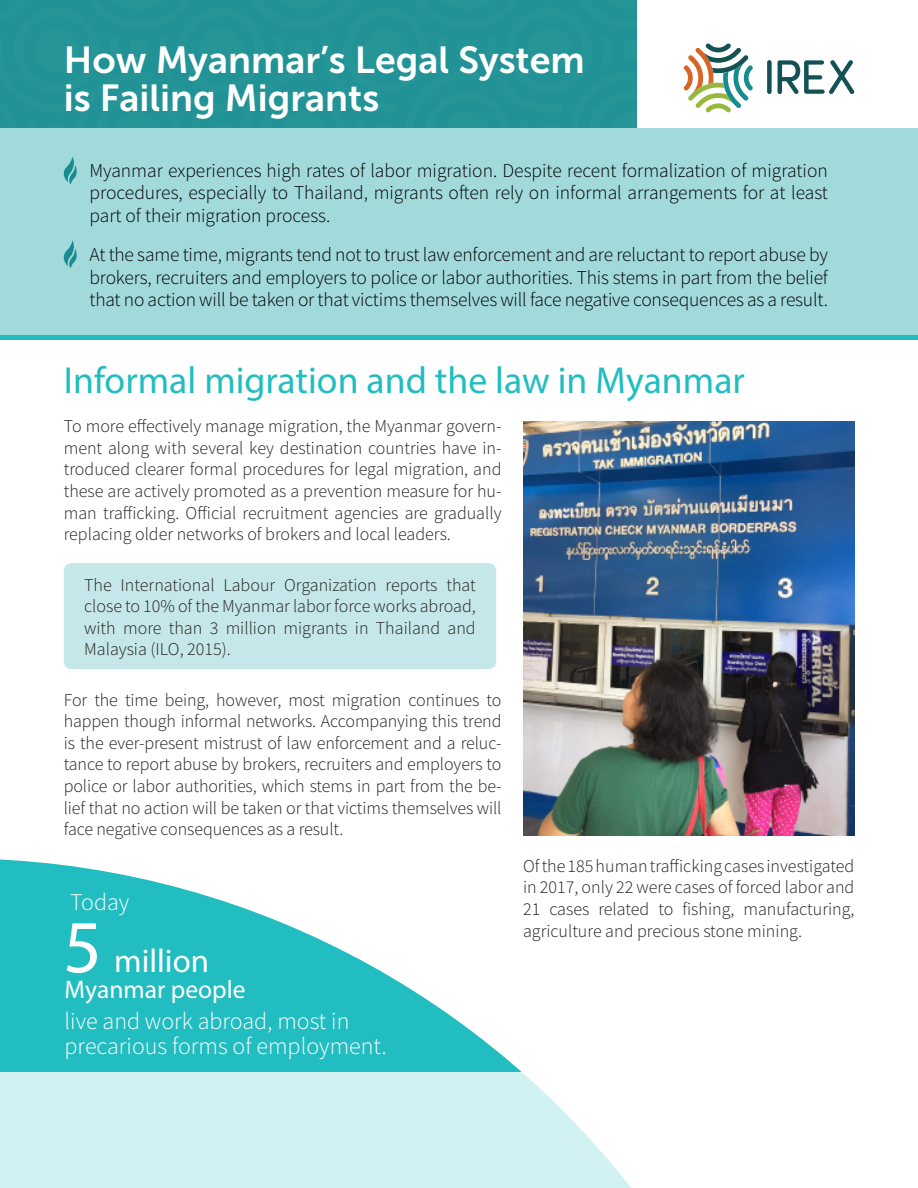
<style>
.page{position:relative;width:918px;height:1188px;background:#fff}
.page>*{position:absolute;margin:0;border:0;box-sizing:border-box;transform-origin:0 0}
.t1{font:75.15px "Myriad Pro";color:#fff}
.t2{font:37.65px "Myriad Pro";color:#21bdc1}
.t3{font:37.5px "Museo Sans 700";color:#fff}
.t4{font:33px "Myriad Pro";color:#fff}
.t5{font:25.5px "Myriad Pro";color:#fff}
.t6{font:300 24px/25.5px "Source Sans Pro";color:#fff}
.t7{font:300 19.5px/22.5px "Source Sans Pro";letter-spacing:-.01em;color:#000;text-align:justify}
.t8{font:300 18px/21.6px "Source Sans Pro";color:#231f20;text-align:justify}
</style>
<div class="page">
<div style="left:0;top:0;width:637px;height:128px;background:#219296"></div>
<div style="left:0;top:128px;width:918px;height:207px;background:#a2dadc"></div>
<hr style="left:0;top:335px;width:918px;height:4px;background:#21bdc1">
<svg style="left:0;top:859px;width:522px;height:213px;fill:#21bdc1"></svg>
<div style="left:64px;top:563px;width:432px;height:106px;background:#c5e7e9;border-radius:9px"></div>
<svg style="left:0;top:1072px;width:631px;height:116px;background:#d5f2f3"></svg>
<svg style="left:64px;top:156px;width:13px;height:28px"></svg>
<svg style="left:64px;top:240px;width:13px;height:28px"></svg>
<div style="left:767px;top:60px;width:5px;height:34px;background:#145153;border-radius:2px"></div>
<svg style="left:778px;top:60px;width:77px;height:34px"></svg>
<svg style="left:684px;top:43px;width:69px;height:70px"></svg>
<img style="left:523px;top:422px;width:331px;height:413px">
<p class="t3" style="left:64px;top:39px;width:522px">How Myanmar’s Legal System</p>
<p class="t3" style="left:64px;top:77px;width:317px">is Failing Migrants</p>
<p class="t7" style="left:90px;top:159px;width:740px">Myanmar experiences high rates of labor migration. Despite recent formalization of migration procedures, especially to Thailand, migrants often rely on informal arrangements for at least part of their migration process.</p>
<p class="t7" style="left:90px;top:244px;width:740px">At the same time, migrants tend not to trust law enforcement and are reluctant to report abuse by brokers, recruiters and employers to police or labor authorities. This stems in part from the belief that no action will be taken or that victims themselves will face negative consequences as a result.</p>
<p class="t2" style="left:64px;top:357px;width:683px">Informal migration and the law in Myanmar</p>
<p class="t8" style="left:64px;top:415px;width:439px">To more effectively manage migration, the Myanmar govern&shy;ment along with several key destination countries have in&shy;troduced clearer formal procedures for legal migration, and these are actively promoted as a prevention measure for hu&shy;man trafficking. Official recruitment agencies are gradually replacing older networks of brokers and local leaders.</p>
<p class="t8" style="left:84px;top:574px;width:393px">The International Labour Organization reports that close to 10% of the Myanmar labor force works abroad, with more than 3 million migrants in Thailand and Malaysia (ILO, 2015).</p>
<p class="t8" style="left:64px;top:689px;width:439px">For the time being, however, most migration continues to happen though informal networks. Accompanying this trend is the ever-present mistrust of law enforcement and a reluc&shy;tance to report abuse by brokers, recruiters and employers to police or labor authorities, which stems in part from the be&shy;lief that no action will be taken or that victims themselves will face negative consequences as a result.</p>
<p class="t6" style="left:70px;top:889px;width:61px">Today</p>
<p class="t1" style="left:63px;top:901px;width:40px">5</p>
<p class="t4" style="left:114px;top:941px;width:96px">million</p>
<p class="t5" style="left:65px;top:974px;width:182px">Myanmar people</p>
<p class="t6" style="left:65px;top:1008px;width:324px">live and work abroad, most in precarious forms of employment.</p>
<p class="t8" style="left:523px;top:855px;width:333px">Of the 185 human trafficking cases investigated in 2017, only 22 were cases of forced labor and 21 cases related to fishing, manufacturing, agriculture and precious stone mining.</p>
</div>
